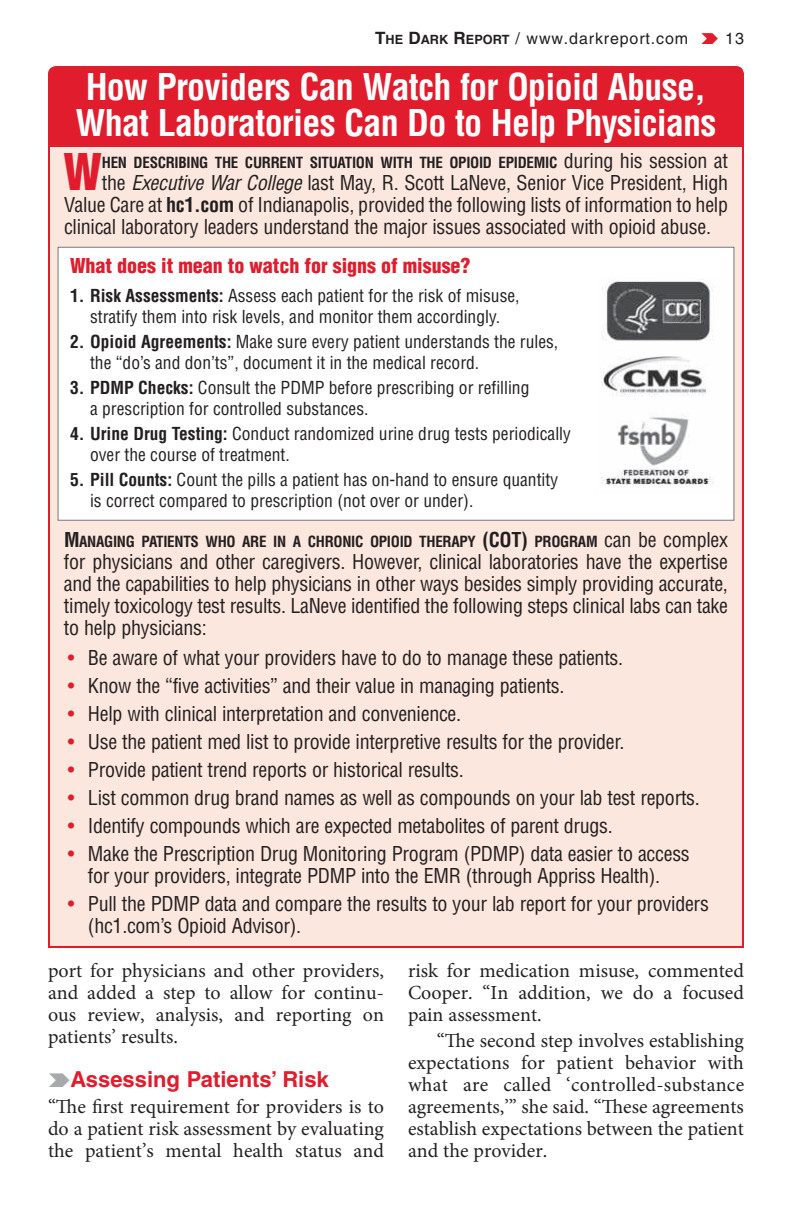
<style>
.page{position:relative;width:792px;height:1224px;background:#fff}
.page>*{position:absolute;margin:0;border:0;box-sizing:border-box;transform-origin:0 0}
.t1{font:900 condensed 49.4px "Helvetica LT Std";color:#e01c2d}
.t2{font:700 condensed 36px/36px "Helvetica LT Std";letter-spacing:-.02em;color:#fff}
.t3{font:700 22px "Helvetica LT Std";color:#e01c2d}
.t4{font:condensed 20px/22px "Helvetica LT Std";letter-spacing:-.015em;color:#231f20;text-align:justify}
.t5{font:20px/22px "Minion Pro";color:#231f20;text-align:justify}
.t6{font:900 condensed 20px "Helvetica LT Std";color:#e01c2d}
.t7{font:condensed 17.6px/21px "Helvetica LT Std";color:#231f20}
.t8{font:16px "Helvetica LT Std";letter-spacing:.055em;color:#231f20}
.t9{font:700 condensed 15px "Helvetica LT Std";letter-spacing:-.02em;color:#231f20}
.s1{font-weight:700;font-size:17px}
.s2{font-weight:700;font-size:12.8px}
.s3{font-weight:400;font-size:20px}
.s4{font-style:italic}
.s5{font-weight:700}
.s6{font-size:20px}
.s7{color:#e01c2d}
</style>
<div class="page">
<div style="left:48px;top:141px;width:696px;height:807px;background:#fce7de;border:2px solid #e01c2d"></div>
<div style="left:48px;top:66px;width:696px;height:82px;background:#e01c2d"></div>
<div style="left:58px;top:247px;width:676px;height:274px;background:#fff;border:1px solid #77797b"></div>
<img style="left:601px;top:280px;width:113px;height:205px">
<p class="t8" style="left:375px;top:29px;width:315px"><span class="s1">T</span><span class="s2">HE</span> <span class="s1">D</span><span class="s2">ARK</span> <span class="s1">R</span><span class="s2">EPORT</span> / www.darkreport.com</p>
<p class="t8" style="left:725px;top:29px;width:20px">13</p>
<h2 class="t2" style="left:75px;top:69px;width:643px">How Providers Can Watch for Opioid Abuse,<br>What Laboratories Can Do to Help Physicians</h2>
<h1 class="t1" style="left:64px;top:141px;width:40px">W</h1>
<p class="t9" style="left:102px;top:153px;width:628px">HEN DESCRIBING THE CURRENT SITUATION WITH THE OPIOID EPIDEMIC <span class="s3">during his session at</span></p>
<p class="t4" style="left:64px;top:172px;width:666px;text-indent:38px">the <span class="s4">Executive War College</span> last May, R. Scott LaNeve, Senior Vice President, High Value Care at <span class="s5">hc1.com</span> of Indianapolis, provided the following lists of information to help clinical laboratory leaders understand the major issues associated with opioid abuse.</p>
<p class="t6" style="left:70px;top:253px;width:402px">What does it mean to watch for signs of misuse?</p>
<p class="t7" style="left:70px;top:285px;width:451px;text-align:center"><span class="s5">1. Risk Assessments:</span> Assess each patient for the risk of misuse, stratify them into risk levels, and monitor them accordingly.</p>
<p class="t7" style="left:90px;top:331px;width:470px;text-indent:-20px"><span class="s5">2. Opioid Agreements:</span> Make sure every patient understands the rules, the “do’s and don’ts”, document it in the medical record.</p>
<p class="t7" style="left:90px;top:377px;width:441px;text-indent:-20px"><span class="s5">3. PDMP Checks:</span> Consult the PDMP before prescribing or refilling a prescription for controlled substances.</p>
<p class="t7" style="left:90px;top:423px;width:482px;text-indent:-20px"><span class="s5">4. Urine Drug Testing:</span> Conduct randomized urine drug tests periodically over the course of treatment.</p>
<p class="t7" style="left:90px;top:469px;width:470px;text-indent:-20px"><span class="s5">5. Pill Counts:</span> Count the pills a patient has on-hand to ensure quantity is correct compared to prescription (not over or under).</p>
<p class="t9" style="left:64px;top:532px;width:666px"><span class="s6">M</span>ANAGING PATIENTS WHO ARE IN A CHRONIC OPIOID THERAPY <span class="s6">(COT)</span> PROGRAM <span class="s3">can be complex</span></p>
<p class="t4" style="left:64px;top:551px;width:666px">for physicians and other caregivers. However, clinical laboratories have the expertise and the capabilities to help physicians in other ways besides simply providing accurate, timely toxicology test results. LaNeve identified the following steps clinical labs can take to help physicians:</p>
<p class="t4" style="left:68px;top:647px;width:557px"><span class="s7">•</span> Be aware of what your providers have to do to manage these patients.</p>
<p class="t4" style="left:68px;top:675px;width:498px"><span class="s7">•</span> Know the “five activities” and their value in managing patients.</p>
<p class="t4" style="left:68px;top:703px;width:395px"><span class="s7">•</span> Help with clinical interpretation and convenience.</p>
<p class="t4" style="left:68px;top:731px;width:558px"><span class="s7">•</span> Use the patient med list to provide interpretive results for the provider.</p>
<p class="t4" style="left:68px;top:759px;width:397px"><span class="s7">•</span> Provide patient trend reports or historical results.</p>
<p class="t4" style="left:68px;top:787px;width:633px"><span class="s7">•</span> List common drug brand names as well as compounds on your lab test reports.</p>
<p class="t4" style="left:68px;top:815px;width:546px"><span class="s7">•</span> Identify compounds which are expected metabolites of parent drugs.</p>
<p class="t4" style="left:68px;top:843px;width:623px;text-align:center"><span class="s7">•</span> Make the Prescription Drug Monitoring Program (PDMP) data easier to access for your providers, integrate PDMP into the EMR (through Appriss Health).</p>
<p class="t4" style="left:88px;top:893px;width:622px;text-indent:-20px"><span class="s7">•</span> Pull the PDMP data and compare the results to your lab report for your providers (hc1.com’s Opioid Advisor).</p>
<p class="t5" style="left:48px;top:960px;width:338px">port for physicians and other providers, and added a step to allow for continu&shy;ous review, analysis, and reporting on patients’ results.</p>
<p class="t3" style="left:70px;top:1066px;width:260px">Assessing Patients’ Risk</p>
<p class="t5" style="left:48px;top:1096px;width:338px">“The first requirement for providers is to do a patient risk assessment by evaluating the patient’s mental health status and</p>
<p class="t5" style="left:408px;top:960px;width:338px">risk for medication misuse, commented Cooper. “In addition, we do a focused pain assessment.</p>
<p class="t5" style="left:408px;top:1030px;width:338px;text-indent:29px">“The second step involves establishing expectations for patient behavior with what are called ‘controlled-substance agreements,’” she said. “These agreements establish expectations between the patient and the provider.</p>
</div>
